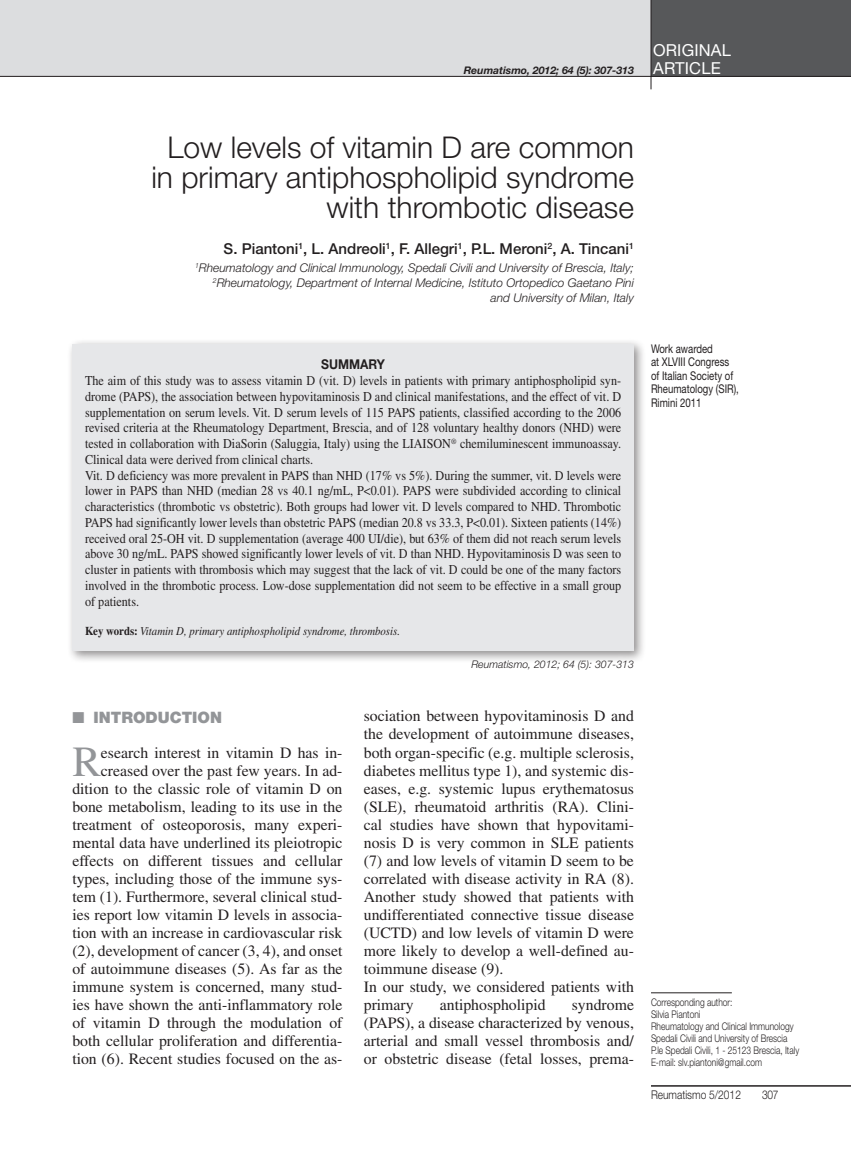
<style>
.page{position:relative;width:851px;height:1149px;background:#fff}
.page>*{position:absolute;margin:0;border:0;box-sizing:border-box;transform-origin:0 0}
.t1{font:42.9px "Times LT Std";color:#939598}
.t2{font:300 30px/30px "Helvetica Neue LT Std";color:#231f20;text-align:right}
.t3{font:16.5px "Helvetica Neue LT Std";color:#fff}
.t4{font:15.75px/18px "Times LT Std";color:#231f20;text-align:right}
.t5{font:900 15.75px "Helvetica Neue LT Std";color:#939598}
.t6{font:500 15px "Helvetica Neue LT Std";color:#231f20}
.t7{font:13.5px/15.8px "Times LT Std";color:#231f20;scale:.9 1}
.t8{font:700 13.5px "Helvetica Neue LT Std";color:#231f20;scale:.9 1}
.t9{font:italic 300 12px/15px "Helvetica Neue LT Std";color:#231f20;text-align:right}
.t10{font:12px/13.5px "Helvetica Neue LT Std";color:#231f20;scale:.8 1}
.t11{font:italic 12px "Times LT Std";color:#231f20;scale:.9 1}
.t12{font:300 12px "Helvetica Neue LT Std";color:#231f20;scale:.85 1}
.t13{font:300 10.5px/12px "Helvetica Neue LT Std";color:#231f20;scale:.8 1}
.t14{font:italic 700 10.5px "Helvetica Neue LT Std";color:#231f20}
.t15{font:italic 300 10.5px "Helvetica Neue LT Std";color:#231f20}
.s1{font-weight:400;font-style:normal;font-size:16.5px;color:#fff}
.s2{font-weight:700;font-style:normal}
</style>
<div class="page">
<hr style="left:651px;top:1084px;width:199px;height:2px;background:#231f20">
<div style="left:0;top:0;width:850px;height:77px;background:#dcdddf"></div>
<div style="left:651px;top:0;width:199px;height:77px;background:#57585a"></div>
<hr style="left:0;top:76px;width:850px;height:1px;background:#231f20">
<hr style="left:650px;top:0;width:1px;height:89px;background:#231f20">
<hr style="left:651px;top:992px;width:80px;height:1px;background:#231f20">
<div style="left:66px;top:337px;width:579px;height:325px;background:#231f20;opacity:.5"></div>
<div style="left:72px;top:344px;width:562px;height:306px;background:#e6e7e9"></div>
<p class="t3" style="left:653px;top:41px;width:74px">original</p>
<p class="t14" style="left:463px;top:64px;width:258px">Reumatismo, 2012; 64 (5): 307-313 <span class="s1">art icl e</span></p>
<h2 class="t2" style="left:151px;top:131px;width:484px">Low levels of vitamin D are common in primary antiphospholipid syndrome with thrombotic disease</h2>
<p class="t6" style="left:223px;top:239px;width:412px">S. Piantoni<sup>1</sup>, L. Andreoli<sup>1</sup>, F. Allegri<sup>1</sup>, P.L. Meroni<sup>2</sup>, A. Tincani<sup>1</sup></p>
<p class="t9" style="left:195px;top:260px;width:440px"><sup>1</sup>Rheumatology and Clinical Immunology, Spedali Civili and University of Brescia, Italy;<br><sup>2</sup>Rheumatology, Department of Internal Medicine, Istituto Ortopedico Gaetano Pini and University of Milan, Italy</p>
<p class="t8" style="left:321px;top:356px;width:72px">SUMMARY</p>
<p class="t7" style="left:85px;top:372px;width:597px">The aim of this study was to assess vitamin D (vit. D) levels in patients with primary antiphospholipid syn&shy;drome (PAPS), the association between hypovitaminosis D and clinical manifestations, and the effect of vit. D supplementation on serum levels. Vit. D serum levels of 115 PAPS patients, classified according to the 2006 revised criteria at the Rheumatology Department, Brescia, and of 128 voluntary healthy donors (NHD) were tested in collaboration with DiaSorin (Saluggia, Italy) using the LIAISON<sup>®</sup> chemiluminescent immunoassay.<br>Clinical data were derived from clinical charts.<br>Vit. D deficiency was more prevalent in PAPS than NHD (17% vs 5%). During the summer, vit. D levels were lower in PAPS than NHD (median 28 vs 40.1 ng/mL, P&lt;0.01). PAPS were subdivided according to clinical characteristics (thrombotic vs obstetric). Both groups had lower vit. D levels compared to NHD. Thrombotic PAPS had significantly lower levels than obstetric PAPS (median 20.8 vs 33.3, P&lt;0.01). Sixteen patients (14%) received oral 25-OH vit. D supplementation (average 400 UI/die), but 63% of them did not reach serum levels above 30 ng/mL. PAPS showed significantly lower levels of vit. D than NHD. Hypovitaminosis D was seen to cluster in patients with thrombosis which may suggest that the lack of vit. D could be one of the many factors involved in the thrombotic process. Low-dose supplementation did not seem to be effective in a small group of patients.</p>
<p class="t11" style="left:85px;top:624px;width:351px"><span class="s2">Key words:</span> Vitamin D, primary antiphospholipid syndrome, thrombosis.</p>
<p class="t15" style="left:471px;top:658px;width:164px">Reumatismo, 2012; 64 (5): 307-313</p>
<p class="t10" style="left:651px;top:341px;width:111px">Work awarded<br>at XLVIII Congress of Italian Society of<br>Rheumatology (SIR),<br>Rimini 2011</p>
<p class="t5" style="left:72px;top:707px;width:151px">■ INTRODUCTION</p>
<h1 class="t1" style="left:72px;top:737px;width:30px">R</h1>
<p class="t4" style="left:72px;top:743px;width:272px">esearch interest in vitamin D has in&shy;creased over the past few years. In ad&shy;dition to the classic role of vitamin D on bone metabolism, leading to its use in the treatment of osteoporosis, many experi&shy;mental data have underlined its pleiotropic effects on different tissues and cellular types, including those of the immune sys&shy;tem (1). Furthermore, several clinical stud&shy;ies report low vitamin D levels in associa&shy;tion with an increase in cardiovascular risk (2), development of cancer (3, 4), and onset of autoimmune diseases (5). As far as the immune system is concerned, many stud&shy;ies have shown the anti-inflammatory role of vitamin D through the modulation of both cellular proliferation and differentia&shy;tion (6). Recent studies focused on the as-</p>
<p class="t4" style="left:364px;top:707px;width:272px;text-align:left">sociation between hypovitaminosis D and the development of autoimmune diseases, both organ-specific (e.g. multiple sclerosis, diabetes mellitus type 1), and systemic dis&shy;eases, e.g. systemic lupus erythematosus (SLE), rheumatoid arthritis (RA). Clini&shy;cal studies have shown that hypovitami&shy;nosis D is very common in SLE patients (7) and low levels of vitamin D seem to be correlated with disease activity in RA (8).<br>Another study showed that patients with undifferentiated connective tissue disease (UCTD) and low levels of vitamin D were more likely to develop a well-defined au&shy;toimmune disease (9).<br>In our study, we considered patients with primary</p>
<p class="t4" style="left:364px;top:995px;width:272px;text-align:justify;text-indent:208px">syndrome (PAPS), a disease characterized by venous, arterial and small vessel thrombosis and/ or obstetric disease (fetal losses, prema-</p>
<p class="t13" style="left:651px;top:995px;width:187px">Corresponding author:<br>Silvia Piantoni<br>Rheumatology and Clinical Immunology Spedali Civili and University of Brescia P.le Spedali Civili, 1 - 25123 Brescia, Italy E-mail: slv.piantoni@gmail.com</p>
<p class="t4" style="left:439px;top:995px;width:107px">antiphospholipid</p>
<p class="t12" style="left:651px;top:1086px;width:107px">Reumatismo 5/2012</p>
<p class="t12" style="left:762px;top:1086px;width:21px">307</p>
</div>
